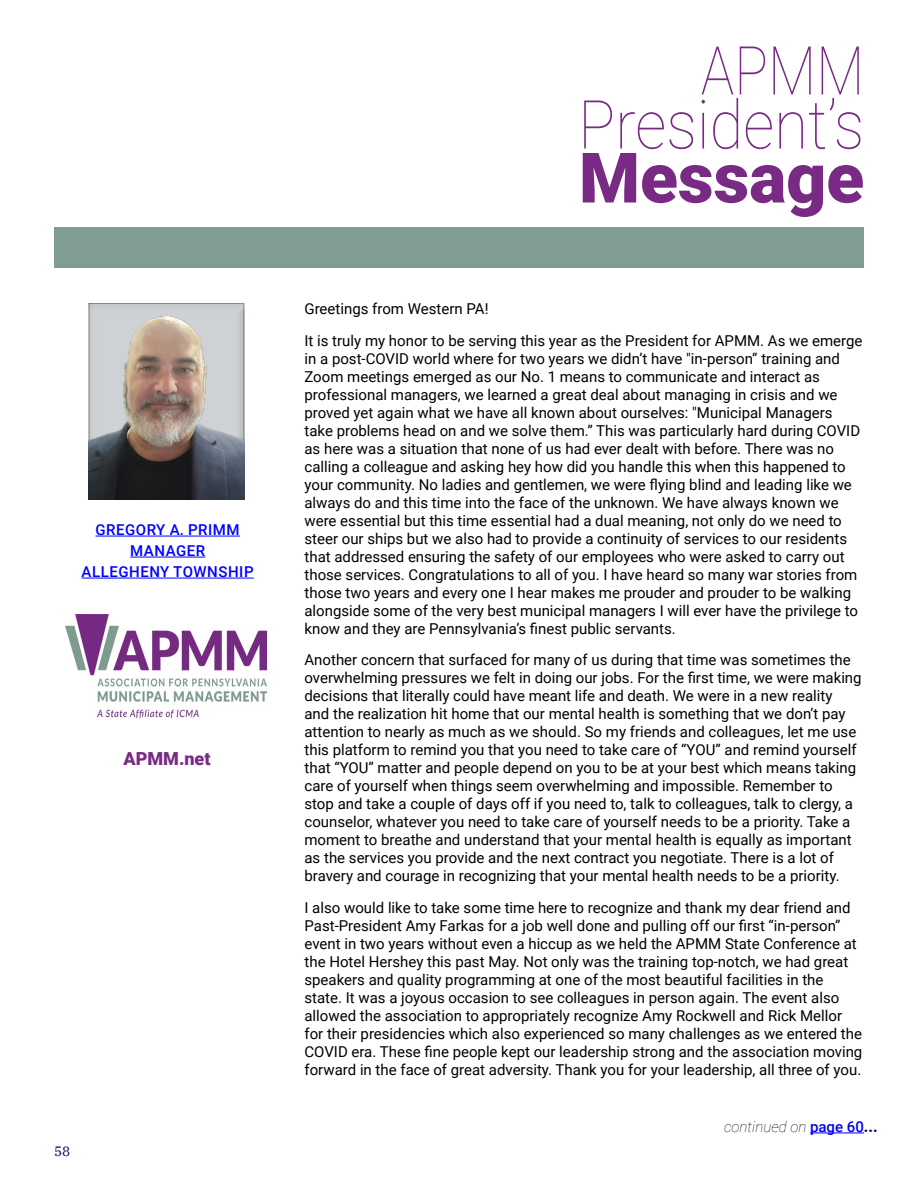
<style>
.page{position:relative;width:918px;height:1188px;background:#fff}
.page>*{position:absolute;margin:0;border:0;box-sizing:border-box;transform-origin:0 0}
.t1{font:900 69.6px "Roboto";color:#782a84}
.t2{font:100 67.5px/54px "Roboto";color:#782a84;text-align:right;scale:.83 1}
.t3{font:900 18px "Roboto";color:#782a84}
.t4{font:15px/18px "Roboto";color:#000}
.t5{font:500 15px/21px "Roboto";letter-spacing:.035em;color:#00f;text-align:center}
.t6{font:italic 100 15px "Roboto";color:#000}
.t7{font:13.5px "IBM Plex Serif";color:#260859}
.s1{font-weight:500;font-style:normal;color:#00f}
.s2{font-weight:900;font-style:normal;color:#260859}
</style>
<div class="page">
<hr style="left:96px;top:536px;width:144px;height:1px;background:#00f">
<hr style="left:130px;top:557px;width:75px;height:1px;background:#00f">
<hr style="left:82px;top:578px;width:172px;height:1px;background:#00f">
<img style="left:65px;top:614px;width:201px;height:103px">
<div style="left:54px;top:227px;width:810px;height:40px;background:#819d91"></div>
<div style="left:82px;top:296px;width:174px;height:204px;background:#000;opacity:.75"></div>
<img style="left:89px;top:310px;width:155px;height:189px">
<hr style="left:810px;top:1133px;width:54px;height:1px;background:#00f">
<p class="t5" style="left:82px;top:519px;width:173px">GREGORY A. PRIMM<br>MANAGER<br>ALLEGHENY TOWNSHIP</p>
<p class="t3" style="left:124px;top:746px;width:89px">APMM.net</p>
<p class="t7" style="left:54px;top:1141px;width:18px">58</p>
<h2 class="t2" style="left:578px;top:41px;width:346px">APMM<br>President’s</h2>
<h1 class="t1" style="left:579px;top:129px;width:287px">Message</h1>
<p class="t4" style="left:304px;top:293px;width:559px;line-height:31.5px">Greetings from Western PA!<br>It is truly my honor to be serving this year as the President for APMM. As we emerge</p>
<p class="t4" style="left:304px;top:349px;width:557px">in a post-COVID world where for two years we didn’t have "in-person” training and Zoom meetings emerged as our No. 1 means to communicate and interact as professional managers, we learned a great deal about managing in crisis and we proved yet again what we have all known about ourselves: "Municipal Managers take problems head on and we solve them.” This was particularly hard during COVID as here was a situation that none of us had ever dealt with before. There was no calling a colleague and asking hey how did you handle this when this happened to your community. No ladies and gentlemen, we were flying blind and leading like we always do and this time into the face of the unknown. We have always known we were essential but this time essential had a dual meaning, not only do we need to steer our ships but we also had to provide a continuity of services to our residents that addressed ensuring the safety of our employees who were asked to carry out those services. Congratulations to all of you. I have heard so many war stories from those two years and every one I hear makes me prouder and prouder to be walking alongside some of the very best municipal managers I will ever have the privilege to know and they are Pennsylvania’s finest public servants.</p>
<p class="t4" style="left:304px;top:651px;width:559px">Another concern that surfaced for many of us during that time was sometimes the overwhelming pressures we felt in doing our jobs. For the first time, we were making decisions that literally could have meant life and death. We were in a new reality<br>and the realization hit home that our mental health is something that we don’t pay attention to nearly as much as we should. So my friends and colleagues, let me use this platform to remind you that you need to take care of “YOU” and remind yourself that “YOU” matter and people depend on you to be at your best which means taking care of yourself when things seem overwhelming and impossible. Remember to stop and take a couple of days off if you need to, talk to colleagues, talk to clergy, a counselor, whatever you need to take care of yourself needs to be a priority. Take a moment to breathe and understand that your mental health is equally as important as the services you provide and the next contract you negotiate. There is a lot of bravery and courage in recognizing that your mental health needs to be a priority.</p>
<p class="t4" style="left:304px;top:898px;width:559px">I also would like to take some time here to recognize and thank my dear friend and Past-President Amy Farkas for a job well done and pulling off our first “in-person” event in two years without even a hiccup as we held the APMM State Conference at the Hotel Hershey this past May. Not only was the training top-notch, we had great speakers and quality programming at one of the most beautiful facilities in the state. It was a joyous occasion to see colleagues in person again. The event also allowed the association to appropriately recognize Amy Rockwell and Rick Mellor for their presidencies which also experienced so many challenges as we entered the COVID era. These fine people kept our leadership strong and the association moving forward in the face of great adversity. Thank you for your leadership, all three of you.</p>
<p class="t6" style="left:724px;top:1116px;width:155px">continued on <span class="s1">page 60</span><span class="s2">...</span></p>
</div>
